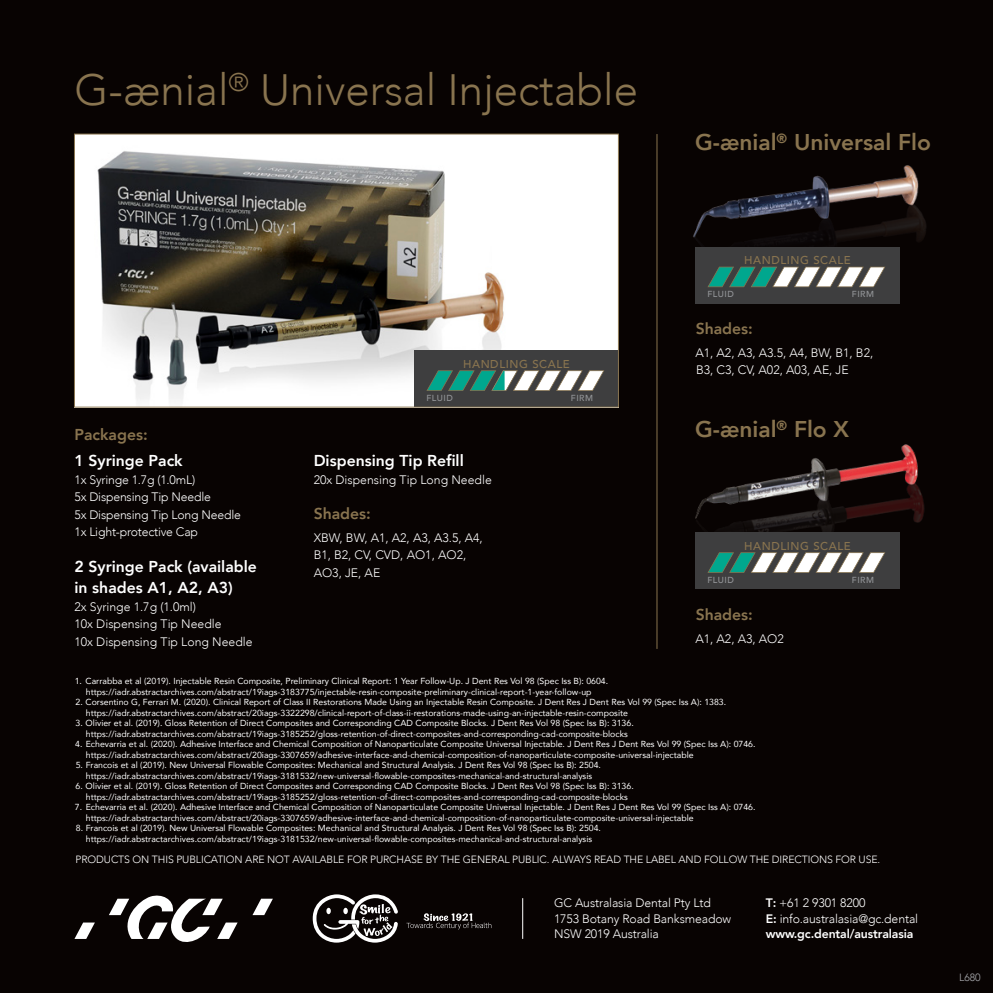
<style>
.page{position:relative;width:993px;height:993px;background:#fff}
.page>*{position:absolute;margin:0;border:0;box-sizing:border-box;transform-origin:0 0}
.t1{font:300 43.75px "Avenir";color:#89744f}
.t2{font:800 22.75px "Avenir";color:#89744f}
.t3{font:800 15.75px/21px "Avenir";color:#fff}
.t4{font:800 15.75px "Avenir";color:#89744f}
.t5{font:300 12.25px/17.5px "Avenir";letter-spacing:-.01em;color:#fff}
.t6{font:500 11.38px "Avenir";letter-spacing:.05em;color:#89744f}
.t7{font:300 10.5px "Avenir";letter-spacing:-.01em;color:#fff}
.t8{font:300 10.5px "Avenir";color:#a8a9ad}
.t9{font:8.75px/10.5px "Avenir";color:#fff}
.t10{font:500 8.75px "Avenir";letter-spacing:.05em;color:#939598}
.s1{font-weight:800}
</style>
<div class="page">
<div style="left:0;top:0;width:992px;height:992px;background:#080302"></div>
<img style="left:695px;top:444px;width:230px;height:114px">
<img style="left:693px;top:165px;width:233px;height:116px">
<div style="left:694px;top:532px;width:205px;height:57px;background:#3e3e3f"></div>
<svg style="left:708px;top:552px;width:177px;height:20px"></svg>
<div style="left:694px;top:247px;width:205px;height:56px;background:#3e3e3f"></div>
<svg style="left:707px;top:266px;width:178px;height:21px"></svg>
<hr style="left:522px;top:897px;width:1px;height:41px;background:#fff">
<svg style="left:406px;top:913px;width:85px;height:16px"></svg>
<svg style="left:312px;top:894px;width:86px;height:48px"></svg>
<svg style="left:75px;top:922px;width:20px;height:16px"></svg>
<svg style="left:253px;top:898px;width:20px;height:16px"></svg>
<svg style="left:109px;top:895px;width:128px;height:47px"></svg>
<hr style="left:656px;top:134px;width:1px;height:514px;background:#89744f">
<svg style="left:74px;top:133px;width:545px;height:275px;background:#a7a5a1"></svg>
<h1 class="t1" style="left:74px;top:64px;width:565px">G-ænial<sup>®</sup> Universal Injectable</h1>
<h2 class="t2" style="left:695px;top:124px;width:237px">G-ænial<sup>®</sup> Universal Flo</h2>
<h3 class="t6" style="left:743px;top:250px;width:108px">HANDLING SCALE</h3>
<h3 class="t4" style="left:74px;top:422px;width:75px">Packages:</h3>
<h3 class="t3" style="left:74px;top:450px;width:110px">1 Syringe Pack</h3>
<h3 class="t5" style="left:74px;top:470px;width:168px">1x Syringe 1.7g (1.0mL)<br>5x Dispensing Tip Needle<br>5x Dispensing Tip Long Needle<br>1x Light-protective Cap</h3>
<h3 class="t3" style="left:74px;top:556px;width:184px">2 Syringe Pack (available in shades A1, A2, A3)</h3>
<h3 class="t5" style="left:74px;top:597px;width:180px">2x Syringe 1.7g (1.0ml)<br>10x Dispensing Tip Needle<br>10x Dispensing Tip Long Needle</h3>
<h3 class="t6" style="left:463px;top:354px;width:108px">HANDLING SCALE</h3>
<p class="t10" style="left:426px;top:390px;width:28px">FLUID</p>
<p class="t10" style="left:570px;top:390px;width:24px">FIRM</p>
<h3 class="t3" style="left:313px;top:450px;width:151px">Dispensing Tip Refill</h3>
<h3 class="t5" style="left:313px;top:470px;width:180px">20x Dispensing Tip Long Needle</h3>
<h3 class="t4" style="left:313px;top:501px;width:59px">Shades:</h3>
<h3 class="t5" style="left:313px;top:529px;width:171px">XBW, BW, A1, A2, A3, A3.5, A4,<br>B1, B2, CV, CVD, AO1, AO2,<br>AO3, JE, AE</h3>
<p class="t10" style="left:707px;top:286px;width:28px">FLUID</p>
<p class="t10" style="left:851px;top:286px;width:24px">FIRM</p>
<h3 class="t4" style="left:695px;top:316px;width:59px">Shades:</h3>
<h3 class="t5" style="left:695px;top:344px;width:179px">A1, A2, A3, A3.5, A4, BW, B1, B2,<br>B3, C3, CV, A02, A03, AE, JE</h3>
<h2 class="t2" style="left:695px;top:411px;width:155px">G-ænial<sup>®</sup> Flo X</h2>
<h3 class="t6" style="left:743px;top:535px;width:108px">HANDLING SCALE</h3>
<p class="t10" style="left:707px;top:571px;width:28px">FLUID</p>
<p class="t10" style="left:851px;top:571px;width:24px">FIRM</p>
<h3 class="t4" style="left:695px;top:602px;width:59px">Shades:</h3>
<h3 class="t5" style="left:695px;top:629px;width:90px">A1, A2, A3, AO2</h3>
<p class="t9" style="left:86px;top:675px;width:523px;text-indent:-11px">1. Carrabba et al (2019). Injectable Resin Composite, Preliminary Clinical Report: 1 Year Follow-Up. J Dent Res Vol 98 (Spec Iss B): 0604. https://iadr.abstractarchives.com/abstract/19iags-3183775/injectable-resin-composite-preliminary-clinical-report-1-year-follow-up</p>
<p class="t9" style="left:86px;top:696px;width:641px;text-indent:-10px">2. Corsentino G, Ferrari M. (2020). Clinical Report of Class II Restorations Made Using an Injectable Resin Composite. J Dent Res J Dent Res Vol 99 (Spec Iss A): 1383. https://iadr.abstractarchives.com/abstract/20iags-3322298/clinical-report-of-class-ii-restorations-made-using-an-injectable-resin-composite</p>
<p class="t9" style="left:75px;top:717px;width:559px;text-align:center">3. Olivier et al. (2019). Gloss Retention of Direct Composites and Corresponding CAD Composite Blocks. J Dent Res Vol 98 (Spec Iss B): 3136. https://iadr.abstractarchives.com/abstract/19iags-3185252/gloss-retention-of-direct-composites-and-corresponding-cad-composite-blocks</p>
<p class="t9" style="left:86px;top:738px;width:671px;text-indent:-11px">4. Echevarria et al. (2020). Adhesive Interface and Chemical Composition of Nanoparticulate Composite Universal Injectable. J Dent Res J Dent Res Vol 99 (Spec Iss A): 0746. https://iadr.abstractarchives.com/abstract/20iags-3307659/adhesive-interface-and-chemical-composition-of-nanoparticulate-composite-universal-injectable</p>
<p class="t9" style="left:76px;top:759px;width:526px;text-align:center">5. Francois et al (2019). New Universal Flowable Composites: Mechanical and Structural Analysis. J Dent Res Vol 98 (Spec Iss B): 2504. https://iadr.abstractarchives.com/abstract/19iags-3181532/new-universal-flowable-composites-mechanical-and-structural-analysis</p>
<p class="t9" style="left:75px;top:780px;width:559px;text-align:center">6. Olivier et al. (2019). Gloss Retention of Direct Composites and Corresponding CAD Composite Blocks. J Dent Res Vol 98 (Spec Iss B): 3136. https://iadr.abstractarchives.com/abstract/19iags-3185252/gloss-retention-of-direct-composites-and-corresponding-cad-composite-blocks</p>
<p class="t9" style="left:86px;top:801px;width:671px;text-indent:-11px">7. Echevarria et al. (2020). Adhesive Interface and Chemical Composition of Nanoparticulate Composite Universal Injectable. J Dent Res J Dent Res Vol 99 (Spec Iss A): 0746. https://iadr.abstractarchives.com/abstract/20iags-3307659/adhesive-interface-and-chemical-composition-of-nanoparticulate-composite-universal-injectable</p>
<p class="t9" style="left:76px;top:822px;width:526px;text-align:center">8. Francois et al (2019). New Universal Flowable Composites: Mechanical and Structural Analysis. J Dent Res Vol 98 (Spec Iss B): 2504. https://iadr.abstractarchives.com/abstract/19iags-3181532/new-universal-flowable-composites-mechanical-and-structural-analysis</p>
<p class="t7" style="left:75px;top:853px;width:806px">PRODUCTS ON THIS PUBLICATION ARE NOT AVAILABLE FOR PURCHASE BY THE GENERAL PUBLIC. ALWAYS READ THE LABEL AND FOLLOW THE DIRECTIONS FOR USE.</p>
<h3 class="t5" style="left:554px;top:894px;width:179px;line-height:15.8px">GC Australasia Dental Pty Ltd<br>1753 Botany Road Banksmeadow<br>NSW 2019 Australia</h3>
<h3 class="t5" style="left:765px;top:894px;width:154px;line-height:15.8px"><span class="s1">T:</span> +61 2 9301 8200<br><span class="s1">E:</span> info.australasia@gc.dental <span class="s1">www.gc.dental/australasia</span></h3>
<p class="t8" style="left:958px;top:970px;width:23px">L680</p>
</div>
